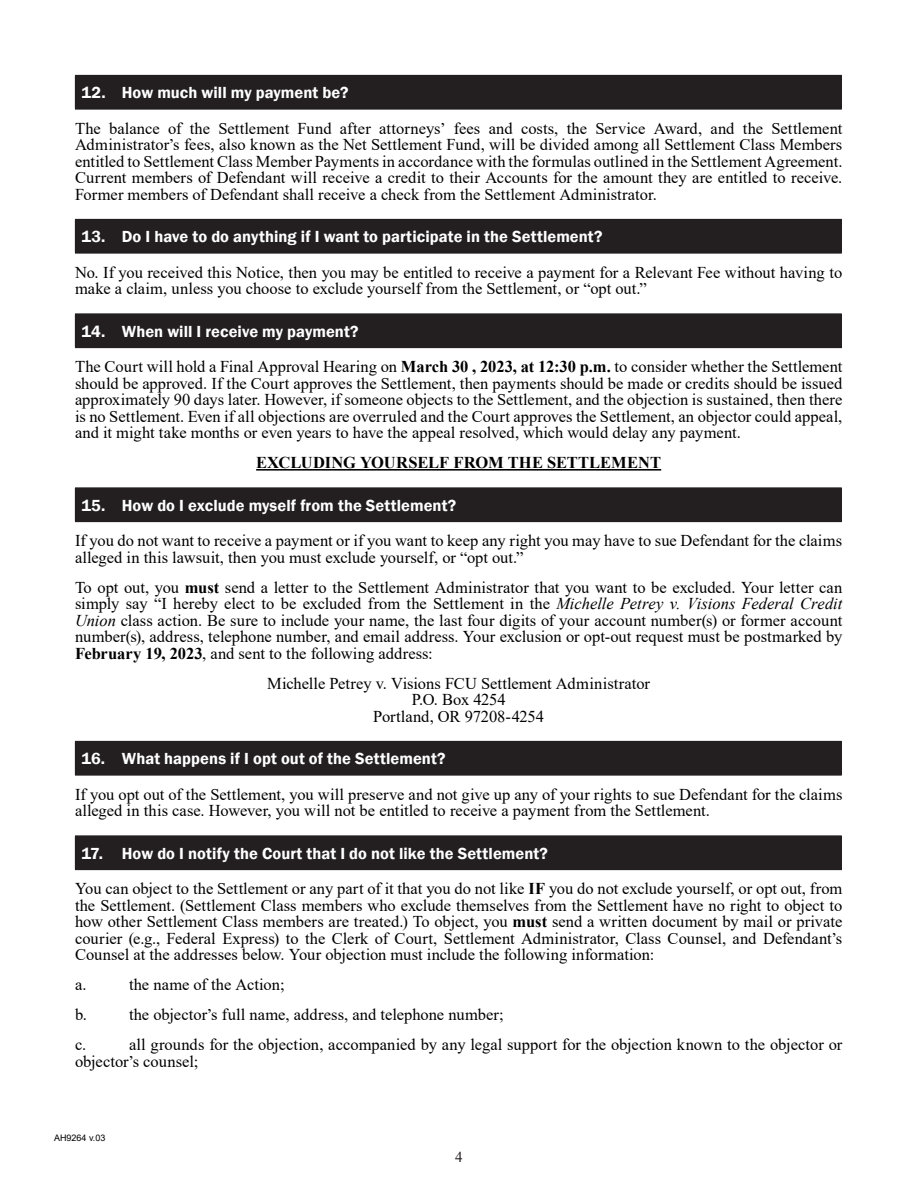
<style>
.page{position:relative;width:918px;height:1188px;background:#fff}
.page>*{position:absolute;margin:0;border:0;box-sizing:border-box;transform-origin:0 0}
.Body_Copy{font:16.5px/16.5px "Times New Roman";color:#000;text-align:justify}
.t1{font:600 16.5px "Franklin Gothic";letter-spacing:.005em;color:#fff}
.Body_Copy-2{font:700 16.5px "Times New Roman";color:#000}
.t2{font:15px "Times New Roman";color:#231f20}
.t3{font:9px "Arial";color:#000}
.s1{font-weight:700}
.s2{font-style:italic}
</style>
<div class="page">
<hr style="left:256px;top:469px;width:405px;height:2px;background:#000">
<div style="left:75px;top:75px;width:766px;height:34px;background:#231f20"></div>
<hr style="left:75px;top:75px;width:767px;height:1px;background:#231f20">
<hr style="left:841px;top:76px;width:1px;height:33px;background:#231f20">
<hr style="left:75px;top:109px;width:767px;height:1px;background:#231f20">
<div style="left:75px;top:219px;width:766px;height:34px;background:#231f20"></div>
<hr style="left:75px;top:219px;width:767px;height:1px;background:#231f20">
<hr style="left:841px;top:220px;width:1px;height:33px;background:#231f20">
<hr style="left:75px;top:253px;width:767px;height:1px;background:#231f20">
<div style="left:75px;top:314px;width:766px;height:34px;background:#231f20"></div>
<hr style="left:841px;top:314px;width:1px;height:33px;background:#231f20">
<hr style="left:75px;top:347px;width:767px;height:1px;background:#231f20">
<div style="left:75px;top:488px;width:766px;height:34px;background:#231f20"></div>
<hr style="left:841px;top:488px;width:1px;height:33px;background:#231f20">
<hr style="left:75px;top:521px;width:767px;height:1px;background:#231f20">
<div style="left:75px;top:741px;width:766px;height:34px;background:#231f20"></div>
<hr style="left:75px;top:741px;width:767px;height:1px;background:#231f20">
<hr style="left:841px;top:742px;width:1px;height:33px;background:#231f20">
<hr style="left:75px;top:775px;width:767px;height:1px;background:#231f20">
<div style="left:75px;top:836px;width:766px;height:34px;background:#231f20"></div>
<hr style="left:841px;top:836px;width:1px;height:33px;background:#231f20">
<hr style="left:75px;top:869px;width:767px;height:1px;background:#231f20">
<p class="t1" style="left:81px;top:82px;width:269px">12. How much will my payment be?</p>
<p class="Body_Copy" style="left:75px;top:119px;width:769px">The balance of the Settlement Fund after attorneys’ fees and costs, the Service Award, and the Settlement Administrator’s fees, also known as the Net Settlement Fund, will be divided among all Settlement Class Members entitled to Settlement Class Member Payments in accordance with the formulas outlined in the Settlement Agreement.<br>Current members of Defendant will receive a credit to their Accounts for the amount they are entitled to receive.<br>Former members of Defendant shall receive a check from the Settlement Administrator.</p>
<p class="t1" style="left:81px;top:226px;width:523px">13. Do I have to do anything if I want to participate in the Settlement?</p>
<p class="Body_Copy" style="left:75px;top:263px;width:769px">No. If you received this Notice, then you may be entitled to receive a payment for a Relevant Fee without having to make a claim, unless you choose to exclude yourself from the Settlement, or “opt out.”</p>
<p class="t1" style="left:81px;top:321px;width:279px">14. When will I receive my payment?</p>
<p class="Body_Copy" style="left:75px;top:358px;width:769px">The Court will hold a Final Approval Hearing on <span class="s1">March 30 , 2023, at 12:30 p.m.</span> to consider whether the Settlement should be approved. If the Court approves the Settlement, then payments should be made or credits should be issued approximately 90 days later. However, if someone objects to the Settlement, and the objection is sustained, then there is no Settlement. Even if all objections are overruled and the Court approves the Settlement, an objector could appeal, and it might take months or even years to have the appeal resolved, which would delay any payment.</p>
<p class="Body_Copy-2" style="left:256px;top:451px;width:407px">EXCLUDING YOURSELF FROM THE SETTLEMENT</p>
<p class="t1" style="left:81px;top:495px;width:376px">15. How do I exclude myself from the Settlement?</p>
<p class="Body_Copy" style="left:75px;top:532px;width:769px">If you do not want to receive a payment or if you want to keep any right you may have to sue Defendant for the claims alleged in this lawsuit, then you must exclude yourself, or “opt out.”</p>
<p class="Body_Copy" style="left:75px;top:578px;width:769px">To opt out, you <span class="s1">must</span> send a letter to the Settlement Administrator that you want to be excluded. Your letter can simply say “I hereby elect to be excluded from the Settlement in the <span class="s2">Michelle Petrey v. Visions Federal Credit Union</span> class action. Be sure to include your name, the last four digits of your account number(s) or former account number(s), address, telephone number, and email address. Your exclusion or opt-out request must be postmarked by <span class="s1">February 19, 2023</span>, and sent to the following address:</p>
<p class="Body_Copy" style="left:267px;top:674px;width:384px">Michelle Petrey v. Visions FCU Settlement Administrator</p>
<p class="Body_Copy" style="left:412px;top:691px;width:95px">P.O. Box 4254</p>
<p class="Body_Copy" style="left:373px;top:707px;width:172px">Portland, OR 97208-4254</p>
<p class="t1" style="left:81px;top:748px;width:366px">16. What happens if I opt out of the Settlement?</p>
<p class="Body_Copy" style="left:75px;top:785px;width:769px">If you opt out of the Settlement, you will preserve and not give up any of your rights to sue Defendant for the claims alleged in this case. However, you will not be entitled to receive a payment from the Settlement.</p>
<p class="t1" style="left:81px;top:843px;width:468px">17. How do I notify the Court that I do not like the Settlement?</p>
<p class="Body_Copy" style="left:75px;top:880px;width:769px">You can object to the Settlement or any part of it that you do not like <span class="s1">IF</span> you do not exclude yourself, or opt out, from the Settlement. (Settlement Class members who exclude themselves from the Settlement have no right to object to how other Settlement Class members are treated.) To object, you <span class="s1">must</span> send a written document by mail or private courier (e.g., Federal Express) to the Clerk of Court, Settlement Administrator, Class Counsel, and Defendant’s Counsel at the addresses below. Your objection must include the following information:</p>
<p class="Body_Copy" style="left:75px;top:976px;width:13px">a.</p>
<p class="Body_Copy" style="left:129px;top:976px;width:157px">the name of the Action;</p>
<p class="Body_Copy" style="left:75px;top:1006px;width:13px">b.</p>
<p class="Body_Copy" style="left:129px;top:1006px;width:376px">the objector’s full name, address, and telephone number;</p>
<p class="Body_Copy" style="left:75px;top:1036px;width:13px">c.</p>
<p class="Body_Copy" style="left:75px;top:1036px;width:769px;text-indent:54px">all grounds for the objection, accompanied by any legal support for the objection known to the objector or objector’s counsel;</p>
<p class="t3" style="left:54px;top:1131px;width:53px">AH9264 v.03</p>
<p class="t2" style="left:455px;top:1146px;width:9px">4</p>
</div>
